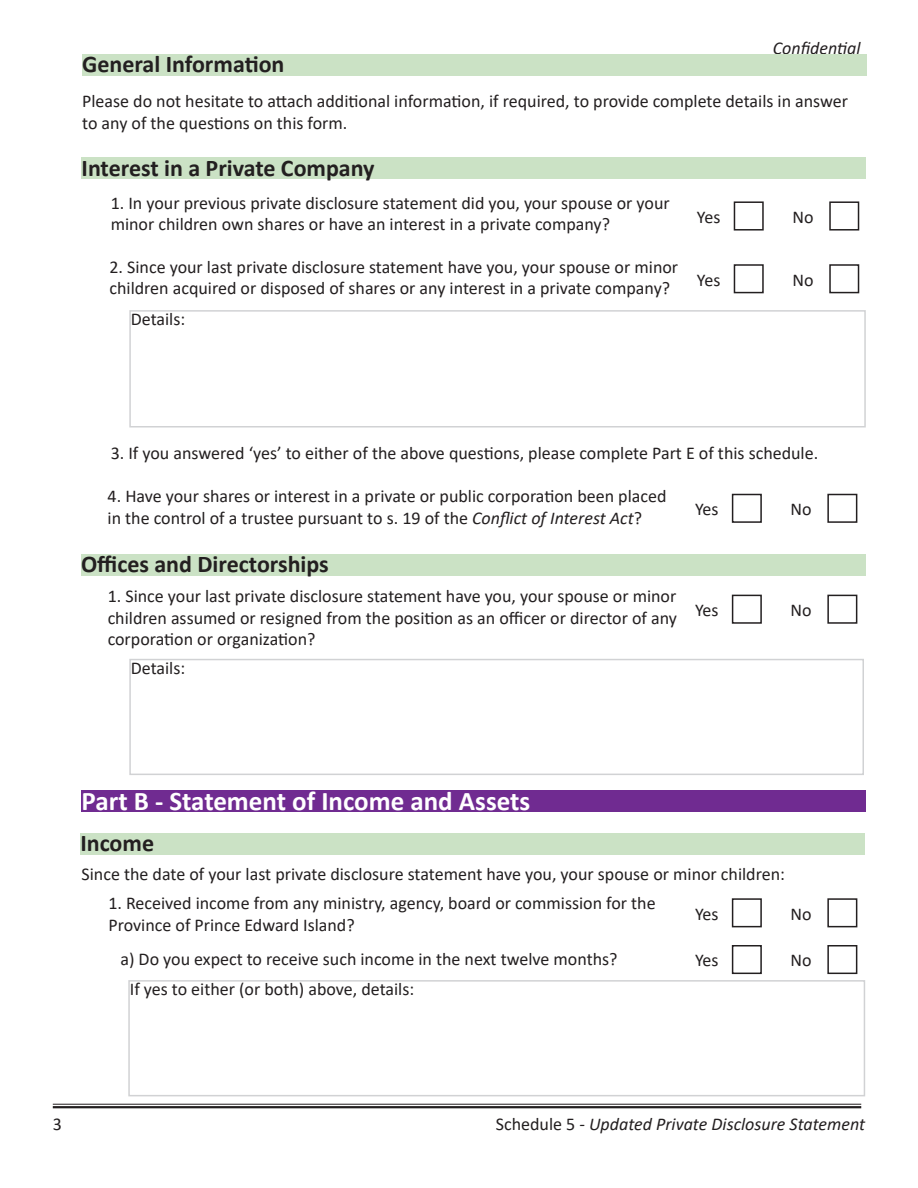
<style>
.page{position:relative;width:918px;height:1188px;background:#fff}
.page>*{position:absolute;margin:0;border:0;box-sizing:border-box;transform-origin:0 0}
.t1{font:700 27px "Calibri";color:#fff}
.t2{font:700 24px "Calibri";color:#231f20}
.t3{font:18px/21.6px "Calibri";color:#231f20}
.t4{font:italic 18px "Calibri";color:#231f20}
.s1{font-style:italic}
.s2{font-style:normal}
</style>
<div class="page">
<hr style="left:53px;top:1104px;width:808px;height:1px;background:#231f20">
<hr style="left:53px;top:1106px;width:808px;height:2px;background:#231f20">
<div style="left:82px;top:158px;width:784px;height:21px;background:#cbe2c5"></div>
<div style="left:81px;top:554px;width:784px;height:22px;background:#cbe2c5"></div>
<div style="left:734px;top:201px;width:30px;height:30px;border:2px solid #231f20"></div>
<div style="left:829px;top:201px;width:30px;height:30px;border:2px solid #231f20"></div>
<div style="left:734px;top:264px;width:30px;height:29px;border:2px solid #231f20"></div>
<div style="left:829px;top:264px;width:30px;height:29px;border:2px solid #231f20"></div>
<div style="left:129px;top:310px;width:737px;height:118px;border:2px solid #d1d2d4"></div>
<div style="left:732px;top:595px;width:30px;height:29px;border:2px solid #231f20"></div>
<div style="left:827px;top:595px;width:30px;height:29px;border:2px solid #231f20"></div>
<div style="left:129px;top:659px;width:735px;height:116px;border:2px solid #d1d2d4"></div>
<div style="left:82px;top:54px;width:784px;height:22px;background:#cbe2c5"></div>
<div style="left:82px;top:790px;width:784px;height:22px;background:#702b91"></div>
<div style="left:80px;top:833px;width:785px;height:22px;background:#cbe2c5"></div>
<div style="left:732px;top:898px;width:30px;height:29px;border:2px solid #231f20"></div>
<div style="left:827px;top:898px;width:30px;height:29px;border:2px solid #231f20"></div>
<div style="left:128px;top:980px;width:737px;height:116px;border:2px solid #d1d2d4"></div>
<div style="left:732px;top:494px;width:30px;height:29px;border:2px solid #231f20"></div>
<div style="left:827px;top:494px;width:30px;height:29px;border:2px solid #231f20"></div>
<div style="left:732px;top:945px;width:30px;height:29px;border:2px solid #231f20"></div>
<div style="left:827px;top:945px;width:30px;height:29px;border:2px solid #231f20"></div>
<p class="t4" style="left:773px;top:36px;width:89px">Confidential</p>
<p class="t2" style="left:82px;top:47px;width:204px">General Information</p>
<p class="t3" style="left:82px;top:90px;width:768px">Please do not hesitate to attach additional information, if required, to provide complete details in answer to any of the questions on this form.</p>
<p class="t2" style="left:82px;top:151px;width:295px">Interest in a Private Company</p>
<p class="t3" style="left:111px;top:191px;width:561px">1. In your previous private disclosure statement did you, your spouse or your minor children own shares or have an interest in a private company?</p>
<p class="t3" style="left:110px;top:255px;width:570px">2. Since your last private disclosure statement have you, your spouse or minor children acquired or disposed of shares or any interest in a private company?</p>
<p class="t3" style="left:131px;top:308px;width:56px">Details:</p>
<p class="t3" style="left:697px;top:206px;width:25px">Yes</p>
<p class="t3" style="left:793px;top:206px;width:23px">No</p>
<p class="t3" style="left:697px;top:268px;width:25px">Yes</p>
<p class="t3" style="left:793px;top:268px;width:23px">No</p>
<p class="t3" style="left:111px;top:442px;width:709px">3. If you answered ‘yes’ to either of the above questions, please complete Part E of this schedule.</p>
<p class="t3" style="left:108px;top:485px;width:560px">4. Have your shares or interest in a private or public corporation been placed in the control of a trustee pursuant to s. 19 of the <span class="s1">Conflict of Interest Act</span>?</p>
<p class="t2" style="left:81px;top:547px;width:249px">Offices and Directorships</p>
<p class="t3" style="left:108px;top:585px;width:571px;text-align:justify">1. Since your last private disclosure statement have you, your spouse or minor children assumed or resigned from the position as an officer or director of any corporation or organization?</p>
<p class="t3" style="left:131px;top:657px;width:56px">Details:</p>
<p class="t3" style="left:695px;top:498px;width:25px">Yes</p>
<p class="t3" style="left:791px;top:498px;width:23px">No</p>
<p class="t3" style="left:695px;top:599px;width:25px">Yes</p>
<p class="t3" style="left:791px;top:599px;width:23px">No</p>
<p class="t1" style="left:82px;top:782px;width:450px">Part B - Statement of Income and Assets</p>
<p class="t2" style="left:80px;top:826px;width:75px">Income</p>
<p class="t3" style="left:82px;top:863px;width:705px">Since the date of your last private disclosure statement have you, your spouse or minor children:</p>
<p class="t3" style="left:108px;top:892px;width:549px">1. Received income from any ministry, agency, board or commission for the<br>Province of Prince Edward Island?</p>
<p class="t3" style="left:695px;top:902px;width:25px">Yes</p>
<p class="t3" style="left:791px;top:902px;width:23px">No</p>
<p class="t3" style="left:120px;top:948px;width:499px">a) Do you expect to receive such income in the next twelve months?</p>
<p class="t3" style="left:695px;top:949px;width:25px">Yes</p>
<p class="t3" style="left:791px;top:949px;width:23px">No</p>
<p class="t3" style="left:130px;top:978px;width:286px">If yes to either (or both) above, details:</p>
<p class="t3" style="left:53px;top:1113px;width:11px">3</p>
<p class="t4" style="left:496px;top:1112px;width:371px"><span class="s2">Schedule 5</span> - Updated Private Disclosure Statement</p>
</div>
